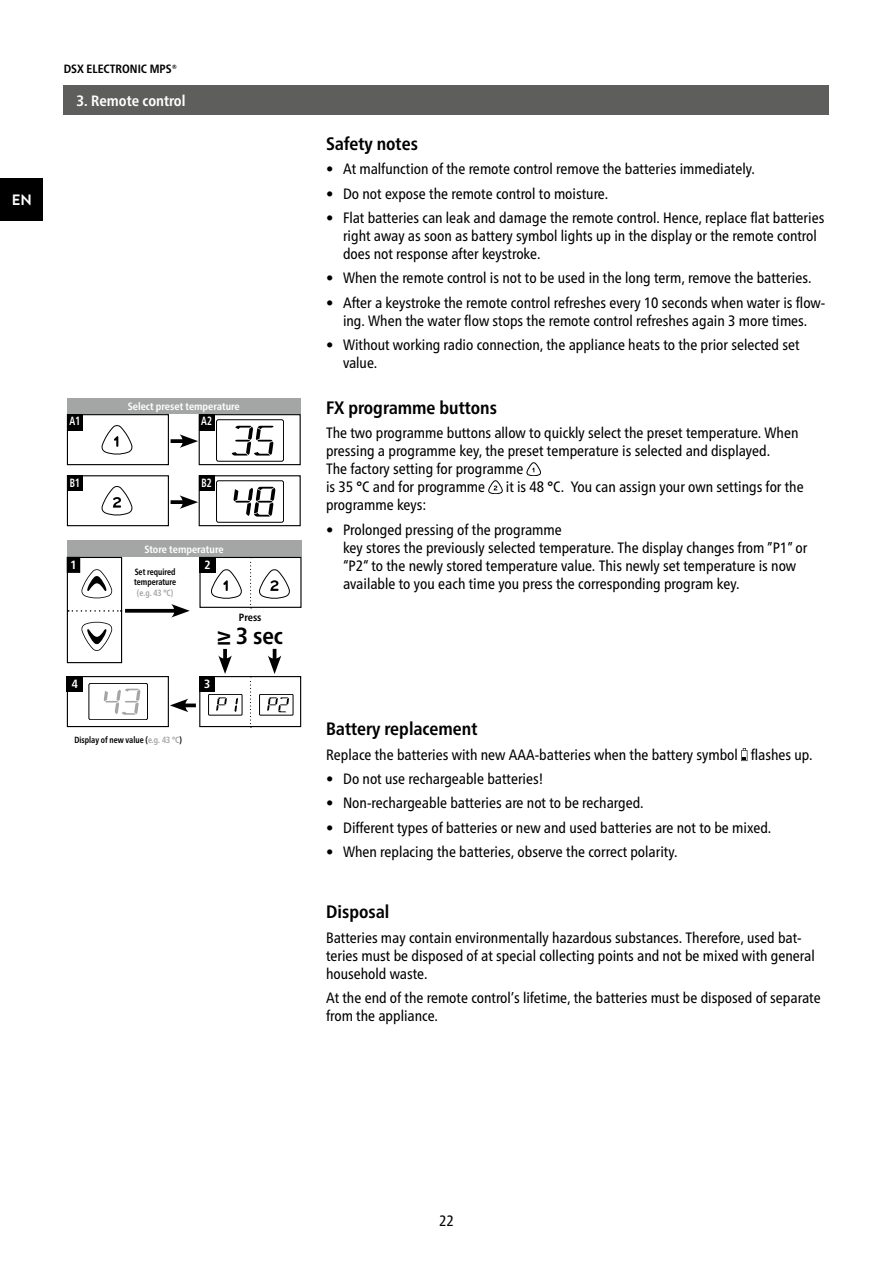
<style>
.page{position:relative;width:893px;height:1263px;background:#fff}
.page>*{position:absolute;margin:0;border:0;box-sizing:border-box;transform-origin:0 0}
.t1{font:700 condensed 23.25px "Frutiger Neue LTW1 G";color:#000}
.t2{font:700 condensed 18px "Frutiger Neue LTW1 G";color:#000}
.t3{font:condensed 15px/18px "Frutiger Neue LTW1 G";color:#000}
.t4{font:700 condensed 15px "Frutiger Neue LTW1 G";color:#fff}
.t5{font:700 15px "Brandon Text";color:#fff}
.t6{font:700 condensed 12px "Frutiger Neue LTW1 G";color:#000}
.t7{font:700 condensed 12px "Frutiger Neue LTW1 G";color:#fff;scale:.8 1}
.t8{font:700 condensed 12px "Frutiger Neue LTW1 G";color:#fff}
.t9{font:700 condensed 10.5px "Frutiger Neue LTW1 G";color:#fff}
.t10{font:700 condensed 10.5px "Frutiger Neue LTW1 G";color:#000}
.t11{font:700 condensed 9px/10.8px "Frutiger Neue LTW1 G";color:#000;scale:.9 1}
.t12{font:700 condensed 9px "Frutiger Neue LTW1 G";color:#a4a5a5;scale:.9 1}
.s1{color:#a4a5a5}
</style>
<div class="page">
<div style="left:0;top:179px;width:43px;height:42px;background:#000"></div>
<div style="left:64px;top:85px;width:765px;height:30px;background:#5e5e5d"></div>
<svg style="left:741px;top:748px;width:6px;height:13px"></svg>
<div style="left:67px;top:398px;width:234px;height:16px;background:#a4a5a5"></div>
<div style="left:67px;top:414px;width:102px;height:51px;border:1px solid #000"></div>
<div style="left:67px;top:414px;width:16px;height:16px;background:#000"></div>
<div style="left:199px;top:414px;width:102px;height:51px;border:1px solid #000"></div>
<div style="left:199px;top:414px;width:16px;height:16px;background:#000"></div>
<div style="left:67px;top:475px;width:102px;height:51px;border:1px solid #000"></div>
<div style="left:67px;top:475px;width:16px;height:16px;background:#000"></div>
<div style="left:199px;top:475px;width:102px;height:51px;border:1px solid #000"></div>
<div style="left:199px;top:475px;width:16px;height:16px;background:#000"></div>
<svg style="left:102px;top:486px;width:30px;height:29px"></svg>
<svg style="left:102px;top:425px;width:30px;height:29px"></svg>
<svg style="left:171px;top:439px;width:9px;height:4px"></svg>
<svg style="left:180px;top:434px;width:18px;height:14px"></svg>
<svg style="left:171px;top:500px;width:9px;height:4px"></svg>
<svg style="left:180px;top:495px;width:18px;height:14px"></svg>
<div style="left:216px;top:419px;width:68px;height:42px;border:1px solid #000;border-radius:2px"></div>
<svg style="left:232px;top:426px;width:42px;height:29px"></svg>
<div style="left:216px;top:480px;width:68px;height:43px;border:1px solid #000;border-radius:2px"></div>
<svg style="left:233px;top:487px;width:42px;height:30px"></svg>
<div style="left:67px;top:541px;width:234px;height:16px;background:#a4a5a5"></div>
<div style="left:199px;top:557px;width:103px;height:51px;border:1px solid #000"></div>
<div style="left:199px;top:557px;width:17px;height:16px;background:#000"></div>
<div style="left:199px;top:676px;width:102px;height:51px;border:1px solid #000"></div>
<svg style="left:211px;top:569px;width:31px;height:30px"></svg>
<svg style="left:259px;top:569px;width:31px;height:30px"></svg>
<svg style="left:125px;top:609px;width:46px;height:4px"></svg>
<svg style="left:171px;top:604px;width:19px;height:13px"></svg>
<svg style="left:188px;top:703px;width:8px;height:4px"></svg>
<svg style="left:170px;top:699px;width:18px;height:13px"></svg>
<svg style="left:268px;top:649px;width:13px;height:25px"></svg>
<svg style="left:223px;top:649px;width:4px;height:6px"></svg>
<svg style="left:218px;top:655px;width:14px;height:19px"></svg>
<div style="left:208px;top:694px;width:34px;height:21px;border:1px solid #000"></div>
<svg style="left:216px;top:697px;width:11px;height:14px"></svg>
<svg style="left:234px;top:698px;width:4px;height:14px"></svg>
<div style="left:259px;top:694px;width:34px;height:21px;border:1px solid #000"></div>
<svg style="left:267px;top:697px;width:22px;height:15px"></svg>
<div style="left:67px;top:676px;width:102px;height:51px;border:1px solid #000"></div>
<div style="left:67px;top:676px;width:16px;height:16px;background:#000"></div>
<div style="left:89px;top:683px;width:59px;height:37px;border:1px solid #000;border-radius:2px"></div>
<svg style="left:104px;top:689px;width:36px;height:26px"></svg>
<svg style="left:250px;top:557px;width:2px;height:51px"></svg>
<svg style="left:250px;top:676px;width:1px;height:51px"></svg>
<div style="left:199px;top:676px;width:16px;height:16px;background:#000"></div>
<div style="left:67px;top:557px;width:55px;height:106px;border:1px solid #000"></div>
<svg style="left:81px;top:569px;width:31px;height:29px"></svg>
<svg style="left:81px;top:622px;width:31px;height:29px"></svg>
<div style="left:67px;top:557px;width:13px;height:15px;background:#000"></div>
<div style="left:67px;top:557px;width:13px;height:16px;border:1px solid #000"></div>
<svg style="left:68px;top:610px;width:54px;height:2px"></svg>
<svg style="left:527px;top:463px;width:14px;height:13px"></svg>
<svg style="left:488px;top:481px;width:14px;height:13px"></svg>
<p class="t6" style="left:64px;top:62px;width:115px">DSX ELECTRONIC MPS®</p>
<p class="t4" style="left:77px;top:92px;width:110px">3. Remote control</p>
<p class="t5" style="left:12px;top:189px;width:22px">EN</p>
<p class="t9" style="left:128px;top:400px;width:114px">Select preset temperature</p>
<p class="t7" style="left:70px;top:414px;width:15px">A1</p>
<p class="t7" style="left:201px;top:414px;width:15px">A2</p>
<p class="t7" style="left:70px;top:475px;width:14px">B1</p>
<p class="t7" style="left:202px;top:475px;width:14px">B2</p>
<p class="t8" style="left:70px;top:558px;width:8px">1</p>
<p class="t9" style="left:144px;top:543px;width:81px">Store temperature</p>
<p class="t8" style="left:204px;top:558px;width:8px">2</p>
<p class="t11" style="left:134px;top:566px;width:48px">Set required temperature</p>
<p class="t12" style="left:137px;top:588px;width:42px">(e.g. 43 °C)</p>
<p class="t10" style="left:239px;top:611px;width:24px">Press</p>
<h1 class="t1" style="left:217px;top:623px;width:68px">≥ 3 sec</h1>
<p class="t8" style="left:72px;top:677px;width:8px">4</p>
<p class="t8" style="left:204px;top:677px;width:8px">3</p>
<p class="t11" style="left:74px;top:735px;width:121px">Display of new value (<span class="s1">e.g. 43 °C</span>)</p>
<p class="t2" style="left:326px;top:133px;width:93px">Safety notes</p>
<p class="t3" style="left:326px;top:160px;width:431px">• At malfunction of the remote control remove the batteries immediately.</p>
<p class="t3" style="left:326px;top:184px;width:284px">• Do not expose the remote control to moisture.</p>
<p class="t3" style="left:343px;top:209px;width:483px;text-indent:-17px">• Flat batteries can leak and damage the remote control. Hence, replace flat batteries right away as soon as battery symbol lights up in the display or the remote control does not response after keystroke.</p>
<p class="t3" style="left:326px;top:269px;width:487px">• When the remote control is not to be used in the long term, remove the batteries.</p>
<p class="t3" style="left:326px;top:294px;width:501px;text-align:center">• After a keystroke the remote control refreshes every 10 seconds when water is flow&shy;ing. When the water flow stops the remote control refreshes again 3 more times.</p>
<p class="t3" style="left:343px;top:336px;width:458px;text-indent:-17px">• Without working radio connection, the appliance heats to the prior selected set value.</p>
<p class="t2" style="left:326px;top:397px;width:172px">FX programme buttons</p>
<p class="t3" style="left:326px;top:424px;width:474px">The two programme buttons allow to quickly select the preset temperature. When pressing a programme key, the preset temperature is selected and displayed.<br>The factory setting for programme<br>is 35 °C and for programme</p>
<p class="t3" style="left:506px;top:478px;width:299px">it is 48 °C. You can assign your own settings for the</p>
<p class="t3" style="left:326px;top:496px;width:102px">programme keys:</p>
<p class="t3" style="left:343px;top:520px;width:466px;text-indent:-17px">• Prolonged pressing of the programme<br>key stores the previously selected temperature. The display changes from ”P1” or “P2“ to the newly stored temperature value. This newly set temperature is now available to you each time you press the corresponding program key.</p>
<p class="t2" style="left:326px;top:718px;width:153px">Battery replacement</p>
<p class="t3" style="left:326px;top:745px;width:488px">Replace the batteries with new AAA-batteries when the battery symbol flashes up.</p>
<p class="t3" style="left:326px;top:770px;width:219px">• Do not use rechargeable batteries!</p>
<p class="t3" style="left:326px;top:794px;width:319px">• Non-rechargeable batteries are not to be recharged.</p>
<p class="t3" style="left:326px;top:818px;width:447px">• Different types of batteries or new and used batteries are not to be mixed.</p>
<p class="t3" style="left:326px;top:843px;width:353px">• When replacing the batteries, observe the correct polarity.</p>
<p class="t2" style="left:326px;top:901px;width:65px">Disposal</p>
<p class="t3" style="left:326px;top:928px;width:490px">Batteries may contain environmentally hazardous substances. Therefore, used bat&shy;teries must be disposed of at special collecting points and not be mixed with general household waste.</p>
<p class="t3" style="left:326px;top:988px;width:496px">At the end of the remote control’s lifetime, the batteries must be disposed of separate from the appliance.</p>
<p class="t3" style="left:439px;top:1212px;width:16px">22</p>
</div>
